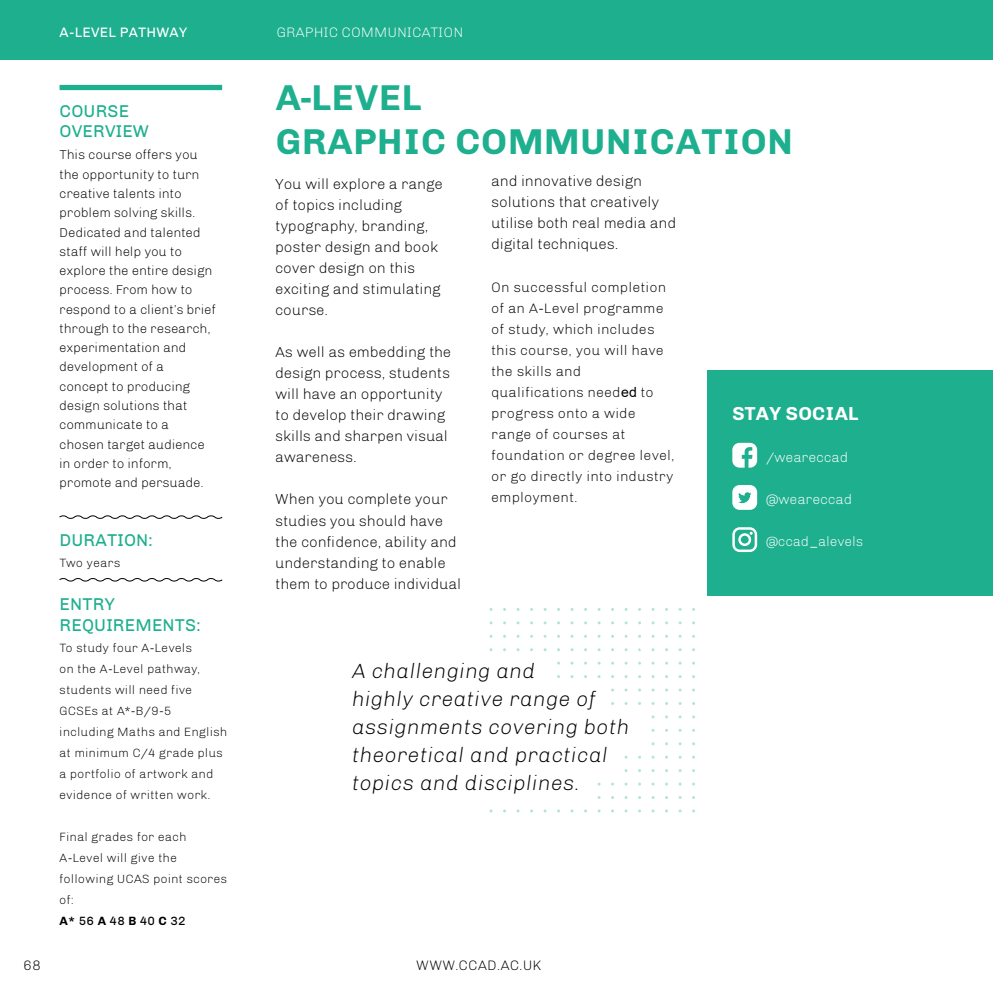
<style>
.page{position:relative;width:993px;height:993px;background:#fff}
.page>*{position:absolute;margin:0;border:0;box-sizing:border-box;transform-origin:0 0}
.t1{font:700 36.75px/44.1px "Chivo";letter-spacing:.02em;color:#1daf8e}
.t2{font:italic 300 21px/28px "Chivo";letter-spacing:.02em;color:#000}
.t3{font:700 19.25px "Chivo";letter-spacing:.01em;color:#fff}
.t4{font:17.5px/19.2px "Chivo";letter-spacing:.01em;color:#1daf8e}
.t5{font:300 14.88px/21px "Chivo";color:#000}
.t6{font:300 14px/21px "Chivo";letter-spacing:.02em;color:#000}
.t7{font:300 14px "Chivo";letter-spacing:.005em;color:#fff}
.t8{font:14px "Chivo";letter-spacing:.02em;color:#fff}
.t9{font:300 13.65px "Chivo";color:#fff}
.t10{font:300 13.12px/19.2px "Chivo";color:#000}
.t11{font:300 12.25px/21px "Chivo";letter-spacing:.02em;color:#000}
.s1{font-weight:700}
.s2{font-weight:400}
.s3{font-family:"Arial";font-weight:400}
</style>
<div class="page">
<div style="left:0;top:0;width:992px;height:60px;background:#1daf8e"></div>
<div style="left:60px;top:85px;width:162px;height:5px;background:#1daf8e"></div>
<div style="left:707px;top:370px;width:285px;height:225px;background:#1daf8e"></div>
<svg style="left:59px;top:515px;width:164px;height:4px"></svg>
<svg style="left:59px;top:578px;width:164px;height:4px"></svg>
<svg style="left:732px;top:442px;width:24px;height:25px"></svg>
<svg style="left:732px;top:485px;width:24px;height:24px"></svg>
<svg style="left:732px;top:527px;width:24px;height:25px"></svg>
<p class="t8" style="left:60px;top:24px;width:129px">A-LEVEL PATHWAY</p>
<p class="t7" style="left:277px;top:24px;width:188px">GRAPHIC COMMUNICATION</p>
<p class="t4" style="left:60px;top:102px;width:91px">COURSE<br>OVERVIEW</p>
<p class="t10" style="left:60px;top:145px;width:158px">This course offers you the opportunity to turn creative talents into problem solving skills.<br>Dedicated and talented staff will help you to explore the entire design process. From how to respond to a client’s brief through to the research, experimentation and development of a concept to producing design solutions that communicate to a chosen target audience in order to inform, promote and persuade.</p>
<p class="t4" style="left:60px;top:530px;width:95px">DURATION:</p>
<p class="t11" style="left:60px;top:552px;width:62px">Two years</p>
<p class="t4" style="left:60px;top:593px;width:142px;line-height:21px">ENTRY<br>REQUIREMENTS:</p>
<p class="t11" style="left:60px;top:636px;width:169px">To study four A-Levels<br>on the A-Level pathway, students will need five<br>GCSEs at A*-B/9-5 including Maths and English at minimum C/4 grade plus a portfolio of artwork and evidence of written work.</p>
<p class="t11" style="left:60px;top:825px;width:169px">Final grades for each<br>A-Level will give the following UCAS point scores of:<br><span class="s1">A*</span> <span class="s2">56</span> <span class="s1">A</span> <span class="s2">48</span> <span class="s1">B</span> <span class="s2">40</span> <span class="s1">C</span> <span class="s2">32</span></p>
<h1 class="t1" style="left:275px;top:76px;width:518px">A-LEVEL<br>GRAPHIC COMMUNICATION</h1>
<p class="t5" style="left:275px;top:174px;width:169px">You will explore a range of topics including typography, branding, poster design and book cover design on this exciting and stimulating course.</p>
<p class="t5" style="left:275px;top:342px;width:177px">As well as embedding the design process, students will have an opportunity to develop their drawing skills and sharpen visual awareness.</p>
<p class="t5" style="left:275px;top:489px;width:187px">When you complete your studies you should have the confidence, ability and understanding to enable them to produce individual</p>
<p class="t5" style="left:491px;top:171px;width:186px">and innovative design solutions that creatively utilise both real media and digital techniques.</p>
<p class="t6" style="left:491px;top:276px;width:185px">On successful completion of an A-Level programme of study, which includes this course, you will have the skills and qualifications need<span class="s3">ed</span> to progress onto a wide range of courses at foundation or degree level, or go directly into industry employment.</p>
<h2 class="t2" style="left:352px;top:656px;width:278px">A challenging and<br>highly creative range of assignments covering both theoretical and practical topics and disciplines.</h2>
<p class="t3" style="left:732px;top:402px;width:127px">STAY SOCIAL</p>
<p class="t7" style="left:766px;top:449px;width:83px">/weareccad</p>
<p class="t7" style="left:766px;top:491px;width:87px">@weareccad</p>
<p class="t9" style="left:766px;top:533px;width:99px">@ccad_alevels</p>
<p class="t6" style="left:24px;top:954px;width:19px">68</p>
<p class="t6" style="left:416px;top:954px;width:126px">WWW.CCAD.AC.UK</p>
</div>
